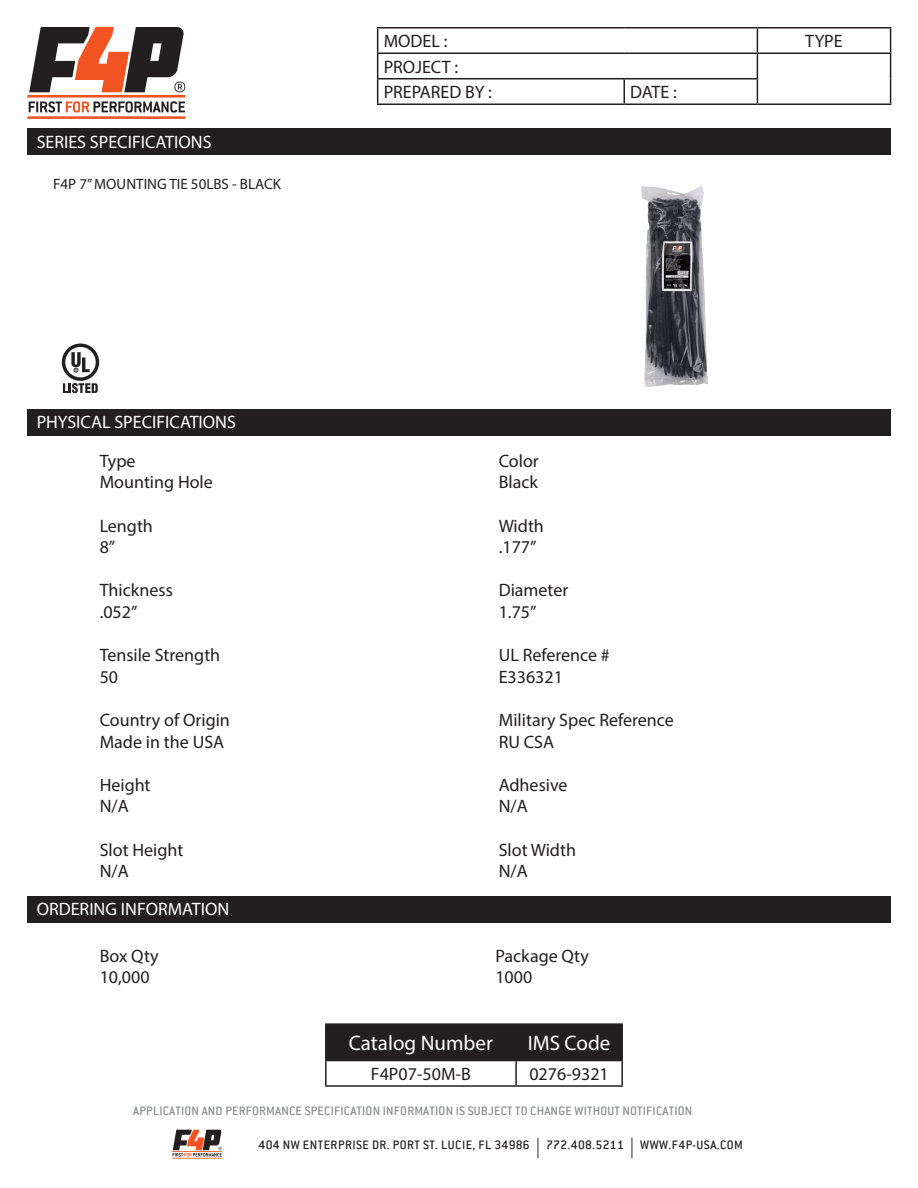
<style>
.page{position:relative;width:918px;height:1188px;background:#fff}
.page>*{position:absolute;margin:0;border:0;box-sizing:border-box;transform-origin:0 0}
.t1{font:21px "Myriad Pro";color:#fff}
.t2{font:18px/21.6px "Myriad Pro";color:#231f20}
.t3{font:18px "Myriad Pro";color:#fff}
.t4{font:15px "Myriad Pro";color:#231f20}
.t5{font:500 13.5px "Conduit ITC";letter-spacing:.015em;color:#8b8c8e}
.t6{font:500 13.5px "Conduit ITC";letter-spacing:.035em;color:#231f20}
.s1{font-family:"Myriad Pro";font-weight:400;font-size:20.25px}
</style>
<div class="page">
<svg style="left:27px;top:27px;width:159px;height:92px"></svg>
<hr style="left:172px;top:1151px;width:50px;height:1px;background:#f15422">
<hr style="left:172px;top:1158px;width:50px;height:1px;background:#f15422">
<svg style="left:173px;top:1130px;width:49px;height:27px"></svg>
<hr style="left:377px;top:27px;width:247px;height:1px;background:#231f20">
<hr style="left:624px;top:27px;width:133px;height:1px;background:#231f20">
<hr style="left:757px;top:27px;width:134px;height:1px;background:#231f20">
<hr style="left:377px;top:52px;width:247px;height:2px;background:#231f20">
<hr style="left:624px;top:52px;width:133px;height:2px;background:#231f20">
<hr style="left:757px;top:52px;width:134px;height:2px;background:#231f20">
<hr style="left:377px;top:78px;width:247px;height:2px;background:#231f20">
<svg style="left:377px;top:28px;width:1px;height:76px"></svg>
<hr style="left:624px;top:78px;width:134px;height:2px;background:#231f20">
<hr style="left:623px;top:80px;width:2px;height:24px;background:#231f20">
<svg style="left:757px;top:28px;width:1px;height:76px"></svg>
<svg style="left:890px;top:28px;width:1px;height:76px"></svg>
<hr style="left:377px;top:104px;width:247px;height:1px;background:#231f20">
<hr style="left:624px;top:104px;width:133px;height:1px;background:#231f20">
<hr style="left:757px;top:104px;width:134px;height:1px;background:#231f20">
<div style="left:27px;top:129px;width:864px;height:26px;background:#231f20"></div>
<div style="left:27px;top:410px;width:864px;height:26px;background:#231f20"></div>
<div style="left:27px;top:897px;width:864px;height:26px;background:#231f20"></div>
<div style="left:327px;top:1025px;width:294px;height:35px;background:#231f20"></div>
<hr style="left:325px;top:1023px;width:191px;height:2px;background:#231f20">
<hr style="left:325px;top:1025px;width:2px;height:35px;background:#231f20">
<hr style="left:516px;top:1023px;width:107px;height:2px;background:#231f20">
<hr style="left:515px;top:1025px;width:2px;height:35px;background:#231f20">
<hr style="left:621px;top:1025px;width:2px;height:35px;background:#231f20">
<hr style="left:325px;top:1060px;width:191px;height:1px;background:#231f20">
<hr style="left:325px;top:1061px;width:2px;height:24px;background:#231f20">
<hr style="left:516px;top:1060px;width:107px;height:1px;background:#231f20">
<hr style="left:515px;top:1061px;width:2px;height:24px;background:#231f20">
<hr style="left:621px;top:1061px;width:2px;height:24px;background:#231f20">
<hr style="left:325px;top:1085px;width:191px;height:2px;background:#231f20">
<hr style="left:516px;top:1085px;width:107px;height:2px;background:#231f20">
<img style="left:641px;top:185px;width:67px;height:202px">
<svg style="left:62px;top:344px;width:37px;height:49px"></svg>
<p class="t3" style="left:37px;top:131px;width:176px">SERIES SPECIFICATIONS</p>
<p class="t4" style="left:53px;top:175px;width:229px">F4P 7” MOUNTING TIE 50LBS - BLACK</p>
<p class="t3" style="left:37px;top:411px;width:201px">PHYSICAL SPECIFICATIONS</p>
<p class="t2" style="left:100px;top:450px;width:115px">Type<br>Mounting Hole</p>
<p class="t2" style="left:100px;top:514px;width:55px">Length<br>8”</p>
<p class="t2" style="left:100px;top:579px;width:75px">Thickness .052”</p>
<p class="t2" style="left:100px;top:644px;width:122px">Tensile Strength<br>50</p>
<p class="t2" style="left:100px;top:709px;width:132px">Country of Origin<br>Made in the USA</p>
<p class="t2" style="left:100px;top:774px;width:52px">Height<br>N/A</p>
<p class="t2" style="left:100px;top:838px;width:85px">Slot Height<br>N/A</p>
<p class="t3" style="left:37px;top:898px;width:194px">ORDERING INFORMATION</p>
<p class="t2" style="left:384px;top:30px;width:65px">MODEL :</p>
<p class="t2" style="left:805px;top:30px;width:39px">TYPE</p>
<p class="t2" style="left:384px;top:54px;width:110px;line-height:25.5px">PROJECT :<br>PREPARED BY :</p>
<p class="t2" style="left:630px;top:81px;width:48px">DATE :</p>
<p class="t2" style="left:499px;top:450px;width:42px">Color<br>Black</p>
<p class="t2" style="left:499px;top:514px;width:47px">Width .177”</p>
<p class="t2" style="left:499px;top:579px;width:71px">Diameter<br>1.75”</p>
<p class="t2" style="left:499px;top:644px;width:113px">UL Reference #<br>E336321</p>
<p class="t2" style="left:499px;top:709px;width:177px">Military Spec Reference<br>RU CSA</p>
<p class="t2" style="left:499px;top:774px;width:70px">Adhesive<br>N/A</p>
<p class="t2" style="left:499px;top:838px;width:79px">Slot Width<br>N/A</p>
<p class="t2" style="left:100px;top:944px;width:60px">Box Qty<br>10,000</p>
<p class="t2" style="left:495px;top:944px;width:95px">Package Qty<br>1000</p>
<p class="t1" style="left:349px;top:1030px;width:146px">Catalog Number</p>
<p class="t1" style="left:528px;top:1030px;width:84px">IMS Code</p>
<p class="t2" style="left:371px;top:1063px;width:101px">F4P07-50M-B</p>
<p class="t2" style="left:529px;top:1063px;width:81px">0276-9321</p>
<p class="t5" style="left:133px;top:1103px;width:561px">APPLICATION AND PERFORMANCE SPECIFICATION INFORMATION IS SUBJECT TO CHANGE WITHOUT NOTIFICATION</p>
<p class="t6" style="left:259px;top:1137px;width:486px">404 NW ENTERPRISE DR. PORT ST. LUCIE, FL 34986 <span class="s1">|</span> 772.408.5211 <span class="s1">|</span> WWW.F4P-USA.COM</p>
</div>
